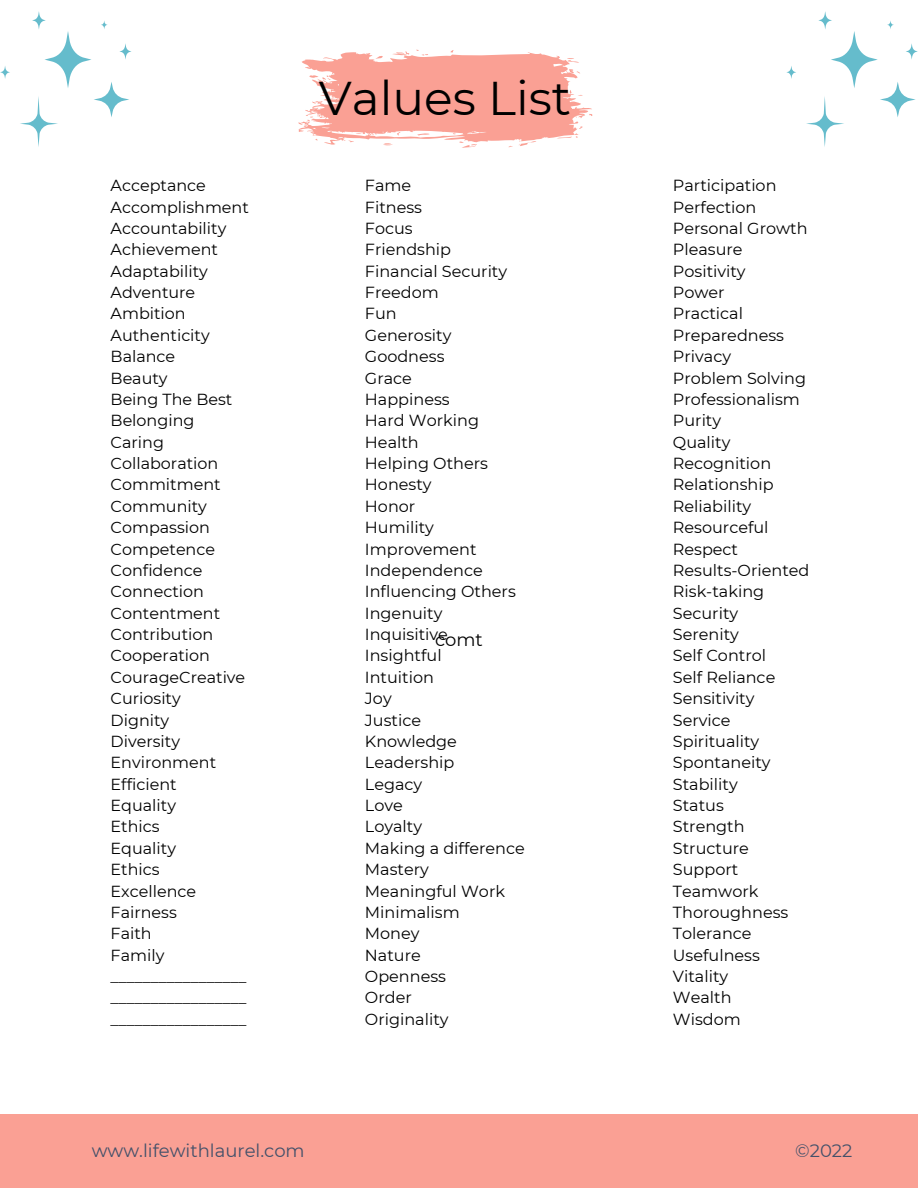
<style>
.page{position:relative;width:918px;height:1188px;background:#fff}
.page>*{position:absolute;margin:0;border:0;box-sizing:border-box;transform-origin:0 0}
.t1{font:47.25px "Montserrat";color:#000}
.t2{font:18px "Montserrat";color:#43516a}
.t3{font:18px "Montserrat";color:#000}
.t4{font:16.05px/21.3px "Montserrat";color:#000}
.t5{font:15.9px/21.3px "Montserrat";color:#000}
</style>
<div class="page">
<div style="left:0;top:1115px;width:918px;height:73px;background:#faa094"></div>
<svg style="left:0;top:66px;width:10px;height:13px"></svg>
<svg style="left:20px;top:11px;width:112px;height:136px"></svg>
<svg style="left:786px;top:66px;width:10px;height:13px"></svg>
<svg style="left:806px;top:11px;width:112px;height:136px"></svg>
<svg style="left:298px;top:49px;width:295px;height:99px"></svg>
<h1 class="t1" style="left:319px;top:66px;width:254px">Values List</h1>
<p class="t5" style="left:111px;top:174px;width:140px">Acceptance<br>Accomplishment<br>Accountability<br>Achievement<br>Adaptability<br>Adventure<br>Ambition<br>Authenticity<br>Balance<br>Beauty<br>Being The Best<br>Belonging<br>Caring<br>Collaboration<br>Commitment<br>Community<br>Compassion<br>Competence<br>Confidence<br>Connection<br>Contentment<br>Contribution<br>Cooperation<br>CourageCreative<br>Curiosity<br>Dignity<br>Diversity<br>Environment<br>Efficient<br>Equality<br>Ethics<br>Equality<br>Ethics<br>Excellence<br>Fairness<br>Faith<br>Family _________________ _________________ _________________</p>
<p class="t4" style="left:673px;top:174px;width:138px">Participation<br>Perfection<br>Personal Growth<br>Pleasure<br>Positivity<br>Power<br>Practical<br>Preparedness<br>Privacy<br>Problem Solving<br>Professionalism<br>Purity<br>Quality<br>Recognition<br>Relationship<br>Reliability<br>Resourceful<br>Respect<br>Results-Oriented<br>Risk-taking<br>Security<br>Serenity<br>Self Control<br>Self Reliance<br>Sensitivity<br>Service<br>Spirituality<br>Spontaneity<br>Stability<br>Status<br>Strength<br>Structure<br>Support<br>Teamwork<br>Thoroughness<br>Tolerance<br>Usefulness<br>Vitality<br>Wealth<br>Wisdom</p>
<p class="t4" style="left:365px;top:174px;width:161px">Fame<br>Fitness<br>Focus<br>Friendship<br>Financial Security<br>Freedom<br>Fun<br>Generosity<br>Goodness<br>Grace<br>Happiness<br>Hard Working<br>Health<br>Helping Others<br>Honesty<br>Honor<br>Humility<br>Improvement<br>Independence<br>Influencing Others<br>Ingenuity<br>Inquisitive<br>Insightful<br>Intuition<br>Joy<br>Justice<br>Knowledge<br>Leadership<br>Legacy<br>Love<br>Loyalty<br>Making a difference<br>Mastery<br>Meaningful Work<br>Minimalism<br>Money<br>Nature<br>Openness<br>Order<br>Originality</p>
<p class="t3" style="left:435px;top:627px;width:49px">comt</p>
<p class="t2" style="left:92px;top:1138px;width:214px">www.lifewithlaurel.com</p>
<p class="t2" style="left:795px;top:1138px;width:59px">©2022</p>
</div>
